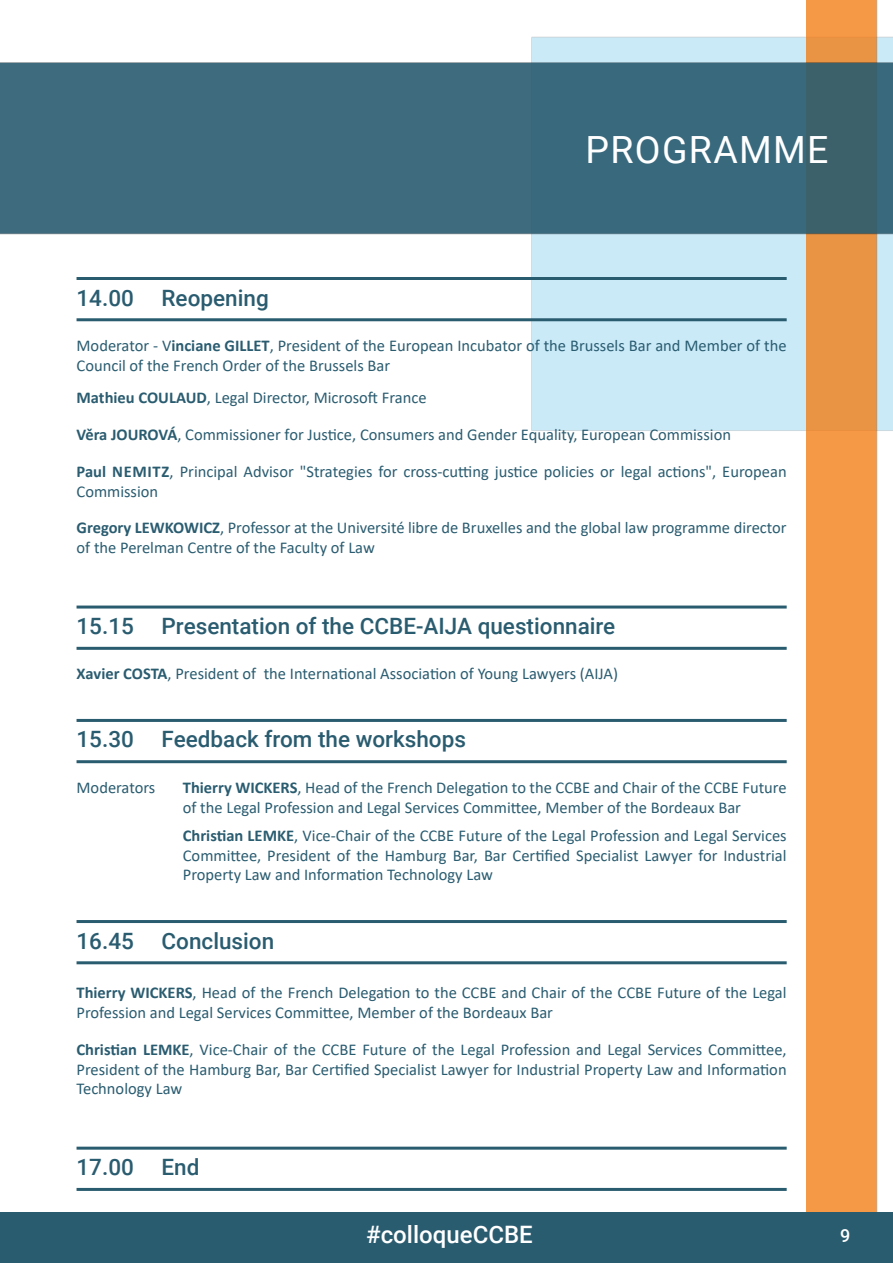
<style>
.page{position:relative;width:893px;height:1263px;background:#fff}
.page>*{position:absolute;margin:0;border:0;box-sizing:border-box;transform-origin:0 0}
.t1{font:37.5px "Roboto";letter-spacing:.035em;color:#fff}
.t2{font:500 24px "Roboto";color:#fff}
.Programme_01{font:500 22.5px "Roboto";color:#2a5c70}
.t3{font:500 18px "Roboto";color:#fff}
.Programme_contenu_sa{font:16.5px/19.8px "Calibri";color:#2a5c70}
.Programme_contenu_av{font:16.5px/19.8px "Calibri";color:#2a5c70}
.s1{font-weight:700}
</style>
<div class="page">
<img style="left:0;top:36px;width:806px;height:395px">
<img style="left:806px;top:0;width:87px;height:1212px">
<div style="left:0;top:1212px;width:893px;height:51px;background:#2a5c70"></div>
<hr style="left:77px;top:277px;width:710px;height:3px;background:#2a5c70">
<hr style="left:77px;top:318px;width:710px;height:3px;background:#2a5c70">
<hr style="left:77px;top:605px;width:710px;height:3px;background:#2a5c70">
<hr style="left:77px;top:647px;width:710px;height:3px;background:#2a5c70">
<hr style="left:77px;top:719px;width:710px;height:3px;background:#2a5c70">
<hr style="left:77px;top:760px;width:710px;height:3px;background:#2a5c70">
<hr style="left:77px;top:920px;width:710px;height:3px;background:#2a5c70">
<hr style="left:77px;top:961px;width:710px;height:3px;background:#2a5c70">
<hr style="left:77px;top:1147px;width:710px;height:3px;background:#2a5c70">
<hr style="left:77px;top:1188px;width:710px;height:3px;background:#2a5c70">
<p class="t1" style="left:586px;top:123px;width:244px">PROGRAMME</p>
<p class="Programme_01" style="left:77px;top:282px;width:194px">14.00 Reopening</p>
<p class="Programme_contenu_av" style="left:77px;top:335px;width:712px">Moderator - V<span class="s1">inciane GILLET</span>, President of the European Incubator of the Brussels Bar and Member of the<br>Council of the French Order of the Brussels Bar</p>
<p class="Programme_contenu_sa" style="left:77px;top:387px;width:351px"><span class="s1">Mathieu COULAUD</span>, Legal Director, Microsoft France</p>
<p class="Programme_contenu_sa" style="left:77px;top:424px;width:656px"><span class="s1">Věra JOUROVÁ</span>, Commissioner for Justice, Consumers and Gender Equality, European Commission</p>
<p class="Programme_contenu_sa" style="left:77px;top:461px;width:712px"><span class="s1">Paul NEMITZ</span>, Principal Advisor "Strategies for cross-cutting justice policies or legal actions", European<br>Commission</p>
<p class="Programme_contenu_sa" style="left:77px;top:518px;width:712px"><span class="s1">Gregory LEWKOWICZ</span>, Professor at the Université libre de Bruxelles and the global law programme director of the Perelman Centre of the Faculty of Law</p>
<p class="Programme_01" style="left:77px;top:610px;width:540px">15.15 Presentation of the CCBE-AIJA questionnaire</p>
<p class="Programme_contenu_av" style="left:77px;top:664px;width:543px"><span class="s1">Xavier COSTA</span>, President of the International Association of Young Lawyers (AIJA)</p>
<p class="Programme_01" style="left:77px;top:724px;width:391px">15.30 Feedback from the workshops</p>
<p class="Programme_contenu_av" style="left:77px;top:777px;width:80px">Moderators</p>
<p class="Programme_contenu_av" style="left:183px;top:777px;width:605px"><span class="s1">Thierry WICKERS</span>, Head of the French Delegation to the CCBE and Chair of the CCBE Future of the Legal Profession and Legal Services Committee, Member of the Bordeaux Bar</p>
<p class="Programme_contenu_av" style="left:183px;top:825px;width:605px;text-align:justify"><span class="s1">Christian LEMKE</span>, Vice-Chair of the CCBE Future of the Legal Profession and Legal Services Committee, President of the Hamburg Bar, Bar Certified Specialist Lawyer for Industrial Property Law and Information Technology Law</p>
<p class="Programme_01" style="left:77px;top:925px;width:199px">16.45 Conclusion</p>
<p class="Programme_contenu_sa" style="left:77px;top:982px;width:712px"><span class="s1">Thierry WICKERS</span>, Head of the French Delegation to the CCBE and Chair of the CCBE Future of the Legal<br>Profession and Legal Services Committee, Member of the Bordeaux Bar</p>
<p class="Programme_contenu_sa" style="left:77px;top:1039px;width:712px;text-align:justify"><span class="s1">Christian LEMKE</span>, Vice-Chair of the CCBE Future of the Legal Profession and Legal Services Committee, President of the Hamburg Bar, Bar Certified Specialist Lawyer for Industrial Property Law and Information Technology Law</p>
<p class="Programme_01" style="left:77px;top:1151px;width:124px">17.00 End</p>
<h2 class="t2" style="left:366px;top:1217px;width:168px">#colloqueCCBE</h2>
<p class="t3" style="left:840px;top:1223px;width:12px">9</p>
</div>
